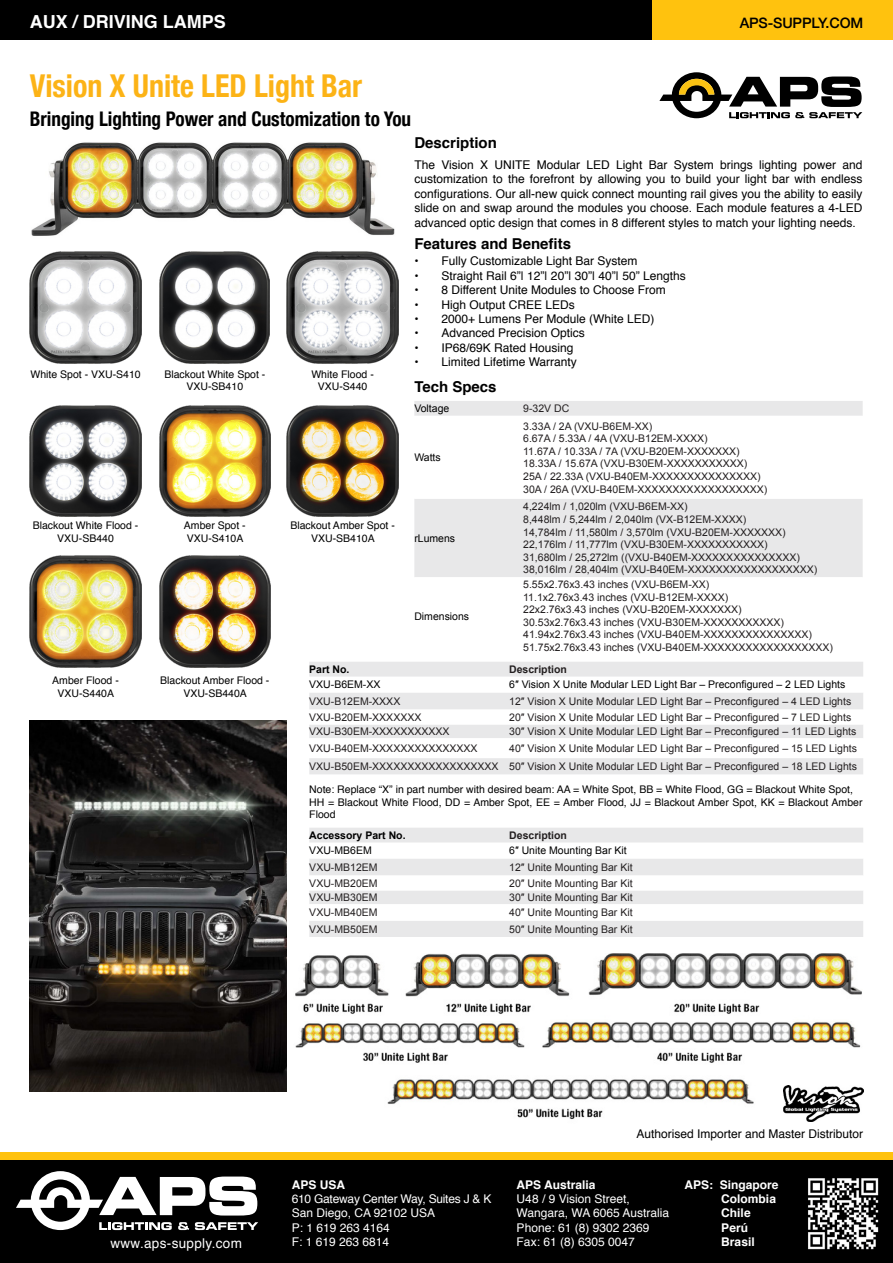
<style>
.page{position:relative;width:893px;height:1263px;background:#fff}
.page>*{position:absolute;margin:0;border:0;box-sizing:border-box;transform-origin:0 0}
.t1{font:700 condensed 31.5px "Helvetica Neue";color:#fcb316;scale:.95 1}
.t2{font:700 condensed 20.1px "Helvetica Neue";color:#000;scale:.95 1}
.t3{font:700 18px "Helvetica";color:#fff}
.t4{font:700 15px "Helvetica";color:#000}
.t5{font:500 14.4px "Helvetica Neue";letter-spacing:-.01em;color:#000}
.t6{font:13.5px "Helvetica";letter-spacing:.025em;color:#fff}
.t7{font:12px/14.4px "Helvetica";color:#000;text-align:justify}
.t8{font:12px/14.4px "Helvetica";color:#fff}
.t9{font:700 12px/14.4px "Helvetica";color:#fff}
.t10{font:10.5px/12.6px "Arial";color:#231f20}
.t11{font:10.5px/12.6px "Helvetica";color:#000;text-align:center}
.t12{font:10.5px "Arial";color:#000}
.t13{font:700 10.5px "Arial";color:#000}
.t14{font:700 10.5px "Arial";color:#231f20}
</style>
<div class="page">
<div style="left:0;top:0;width:652px;height:39px;background:#000"></div>
<div style="left:652px;top:0;width:241px;height:39px;background:#ffc20e"></div>
<div style="left:0;top:1153px;width:893px;height:8px;background:#ffc20e"></div>
<div style="left:0;top:1161px;width:893px;height:102px;background:#000"></div>
<img style="left:808px;top:1178px;width:71px;height:72px">
<svg style="left:16px;top:1171px;width:242px;height:59px"></svg>
<img style="left:295px;top:953px;width:567px;height:169px">
<div style="left:414px;top:401px;width:449px;height:15px;background:#e8e8e9"></div>
<div style="left:414px;top:499px;width:449px;height:78px;background:#e8e8e9"></div>
<div style="left:309px;top:662px;width:554px;height:112px;background:#e8e8e9"></div>
<svg style="left:309px;top:677px;width:554px;height:81px"></svg>
<svg style="left:659px;top:72px;width:203px;height:46px"></svg>
<img style="left:783px;top:1085px;width:80px;height:36px">
<img style="left:31px;top:142px;width:364px;height:94px">
<img style="left:30px;top:252px;width:111px;height:111px">
<img style="left:159px;top:252px;width:110px;height:111px">
<img style="left:287px;top:252px;width:111px;height:111px">
<img style="left:30px;top:405px;width:111px;height:112px">
<img style="left:159px;top:405px;width:112px;height:112px">
<img style="left:287px;top:405px;width:111px;height:112px">
<img style="left:30px;top:555px;width:111px;height:112px">
<img style="left:159px;top:555px;width:112px;height:112px">
<img style="left:30px;top:721px;width:257px;height:370px">
<div style="left:309px;top:828px;width:554px;height:109px;background:#e8e8e9"></div>
<svg style="left:309px;top:843px;width:554px;height:78px"></svg>
<h3 class="t3" style="left:30px;top:7px;width:198px">AUX / DRIVING LAMPS</h3>
<h1 class="t1" style="left:30px;top:60px;width:352px">Vision X Unite LED Light Bar</h1>
<h2 class="t2" style="left:30px;top:102px;width:403px">Bringing Lighting Power and Customization to You</h2>
<h3 class="t4" style="left:414px;top:130px;width:84px">Description</h3>
<h3 class="t5" style="left:740px;top:12px;width:125px">APS-SUPPLY.COM</h3>
<p class="t7" style="left:414px;top:158px;width:450px">The Vision X UNITE Modular LED Light Bar System brings lighting power and customization to the forefront by allowing you to build your light bar with endless configurations. Our all-new quick connect mounting rail gives you the ability to easily slide on and swap around the modules you choose. Each module features a 4-LED advanced optic design that comes in 8 different styles to match your lighting needs.</p>
<p class="t11" style="left:30px;top:368px;width:112px">White Spot - VXU-S410</p>
<p class="t11" style="left:164px;top:368px;width:102px">Blackout White Spot -<br>VXU-SB410</p>
<p class="t11" style="left:311px;top:368px;width:64px">White Flood -<br>VXU-S440</p>
<p class="t11" style="left:33px;top:519px;width:107px">Blackout White Flood -<br>VXU-SB440</p>
<p class="t11" style="left:184px;top:519px;width:63px;text-align:left">Amber Spot -<br>VXU-S410A</p>
<p class="t11" style="left:290px;top:519px;width:106px">Blackout Amber Spot -<br>VXU-SB410A</p>
<h3 class="t4" style="left:414px;top:232px;width:158px">Features and Benefits</h3>
<p class="t7" style="left:414px;top:254px;width:225px">• Fully Customizable Light Bar System</p>
<p class="t7" style="left:414px;top:269px;width:273px">• Straight Rail 6”| 12”| 20”| 30”| 40”| 50” Lengths</p>
<p class="t7" style="left:414px;top:283px;width:253px">• 8 Different Unite Modules to Choose From</p>
<p class="t7" style="left:414px;top:298px;width:162px">• High Output CREE LEDs</p>
<p class="t7" style="left:414px;top:312px;width:242px">• 2000+ Lumens Per Module (White LED)</p>
<p class="t7" style="left:414px;top:326px;width:172px">• Advanced Precision Optics</p>
<p class="t7" style="left:414px;top:341px;width:161px">• IP68/69K Rated Housing</p>
<p class="t7" style="left:414px;top:355px;width:164px">• Limited Lifetime Warranty</p>
<h3 class="t4" style="left:414px;top:375px;width:84px">Tech Specs</h3>
<p class="t12" style="left:414px;top:402px;width:37px">Voltage</p>
<p class="t10" style="left:523px;top:402px;width:48px">9-32V DC</p>
<p class="t12" style="left:414px;top:450px;width:28px">Watts</p>
<p class="t10" style="left:523px;top:420px;width:245px">3.33A / 2A (VXU-B6EM-XX)<br>6.67A / 5.33A / 4A (VXU-B12EM-XXXX)<br>11.67A / 10.33A / 7A (VXU-B20EM-XXXXXXX)<br>18.33A / 15.67A (VXU-B30EM-XXXXXXXXXXX)<br>25A / 22.33A (VXU-B40EM-XXXXXXXXXXXXXXX)<br>30A / 26A (VXU-B40EM-XXXXXXXXXXXXXXXXXX)</p>
<p class="t12" style="left:414px;top:531px;width:42px">rLumens</p>
<p class="t12" style="left:414px;top:609px;width:56px">Dimensions</p>
<p class="t10" style="left:523px;top:500px;width:296px">4,224lm / 1,020lm (VXU-B6EM-XX)<br>8,448lm / 5,244lm / 2,040lm (VX-B12EM-XXXX)<br>14,784lm / 11,580lm / 3,570lm (VXU-B20EM-XXXXXXX)<br>22,176lm / 11,777lm (VXU-B30EM-XXXXXXXXXXX)<br>31,680lm / 25,272lm ((VXU-B40EM-XXXXXXXXXXXXXXX)<br>38,016lm / 28,404lm (VXU-B40EM-XXXXXXXXXXXXXXXXXX)</p>
<p class="t10" style="left:523px;top:578px;width:311px">5.55x2.76x3.43 inches (VXU-B6EM-XX)<br>11.1x2.76x3.43 inches (VXU-B12EM-XXXX)<br>22x2.76x3.43 inches (VXU-B20EM-XXXXXXX)<br>30.53x2.76x3.43 inches (VXU-B30EM-XXXXXXXXXXX)<br>41.94x2.76x3.43 inches (VXU-B40EM-XXXXXXXXXXXXXXX)<br>51.75x2.76x3.43 inches (VXU-B40EM-XXXXXXXXXXXXXXXXXX)</p>
<p class="t11" style="left:52px;top:675px;width:68px">Amber Flood -<br>VXU-S440A</p>
<p class="t11" style="left:160px;top:675px;width:111px">Blackout Amber Flood -<br>VXU-SB440A</p>
<p class="t13" style="left:309px;top:662px;width:42px">Part No.</p>
<p class="t14" style="left:509px;top:662px;width:59px">Description</p>
<p class="t12" style="left:309px;top:678px;width:73px">VXU-B6EM-XX</p>
<p class="t12" style="left:509px;top:678px;width:338px">6″ Vision X Unite Modular LED Light Bar – Preconfigured – 2 LED Lights</p>
<p class="t10" style="left:309px;top:695px;width:93px">VXU-B12EM-XXXX</p>
<p class="t10" style="left:509px;top:695px;width:344px">12″ Vision X Unite Modular LED Light Bar – Preconfigured – 4 LED Lights</p>
<p class="t10" style="left:309px;top:711px;width:114px">VXU-B20EM-XXXXXXX</p>
<p class="t10" style="left:509px;top:711px;width:344px">20″ Vision X Unite Modular LED Light Bar – Preconfigured – 7 LED Lights</p>
<p class="t10" style="left:309px;top:725px;width:142px">VXU-B30EM-XXXXXXXXXXX</p>
<p class="t10" style="left:509px;top:725px;width:349px">30″ Vision X Unite Modular LED Light Bar – Preconfigured – 11 LED Lights</p>
<p class="t10" style="left:309px;top:742px;width:170px">VXU-B40EM-XXXXXXXXXXXXXXX</p>
<p class="t10" style="left:309px;top:739px;width:549px;line-height:18px;text-align:right">40″ Vision X Unite Modular LED Light Bar – Preconfigured – 15 LED Lights<br>VXU-B50EM-XXXXXXXXXXXXXXXXXX 50″ Vision X Unite Modular LED Light Bar – Preconfigured – 18 LED Lights</p>
<p class="t11" style="left:309px;top:783px;width:555px;text-align:left">Note: Replace “X” in part number with desired beam: AA = White Spot, BB = White Flood, GG = Blackout White Spot,<br>HH = Blackout White Flood, DD = Amber Spot, EE = Amber Flood, JJ = Blackout Amber Spot, KK = Blackout Amber<br>Flood</p>
<p class="t13" style="left:309px;top:828px;width:98px">Accessory Part No.</p>
<p class="t14" style="left:509px;top:828px;width:59px">Description</p>
<p class="t12" style="left:309px;top:844px;width:64px">VXU-MB6EM</p>
<p class="t12" style="left:509px;top:844px;width:119px">6″ Unite Mounting Bar Kit</p>
<p class="t10" style="left:309px;top:861px;width:70px">VXU-MB12EM</p>
<p class="t10" style="left:509px;top:861px;width:125px">12″ Unite Mounting Bar Kit</p>
<p class="t10" style="left:309px;top:877px;width:70px">VXU-MB20EM</p>
<p class="t10" style="left:509px;top:877px;width:125px">20″ Unite Mounting Bar Kit</p>
<p class="t10" style="left:309px;top:891px;width:70px">VXU-MB30EM</p>
<p class="t10" style="left:509px;top:891px;width:125px">30″ Unite Mounting Bar Kit</p>
<p class="t10" style="left:309px;top:906px;width:70px">VXU-MB40EM</p>
<p class="t10" style="left:509px;top:906px;width:125px">40″ Unite Mounting Bar Kit</p>
<p class="t10" style="left:309px;top:923px;width:70px">VXU-MB50EM</p>
<p class="t10" style="left:509px;top:923px;width:125px">50″ Unite Mounting Bar Kit</p>
<p class="t6" style="left:110px;top:1233px;width:133px">www.aps-supply.com</p>
<p class="t9" style="left:292px;top:1177px;width:55px">APS USA</p>
<p class="t8" style="left:292px;top:1192px;width:201px">610 Gateway Center Way, Suites J &amp; K<br>San Diego, CA 92102 USA<br>P: 1 619 263 4164<br>F: 1 619 263 6814</p>
<p class="t7" style="left:636px;top:1127px;width:228px">Authorised Importer and Master Distributor</p>
<p class="t9" style="left:517px;top:1177px;width:80px">APS Australia</p>
<p class="t8" style="left:517px;top:1192px;width:154px">U48 / 9 Vision Street,<br>Wangara, WA 6065 Australia<br>Phone: 61 (8) 9302 2369<br>Fax: 61 (8) 6305 0047</p>
<p class="t9" style="left:721px;top:1177px;width:59px;text-indent:-37px">APS: Singapore<br>Colombia<br>Chile<br>Perú<br>Brasil</p>
</div>
